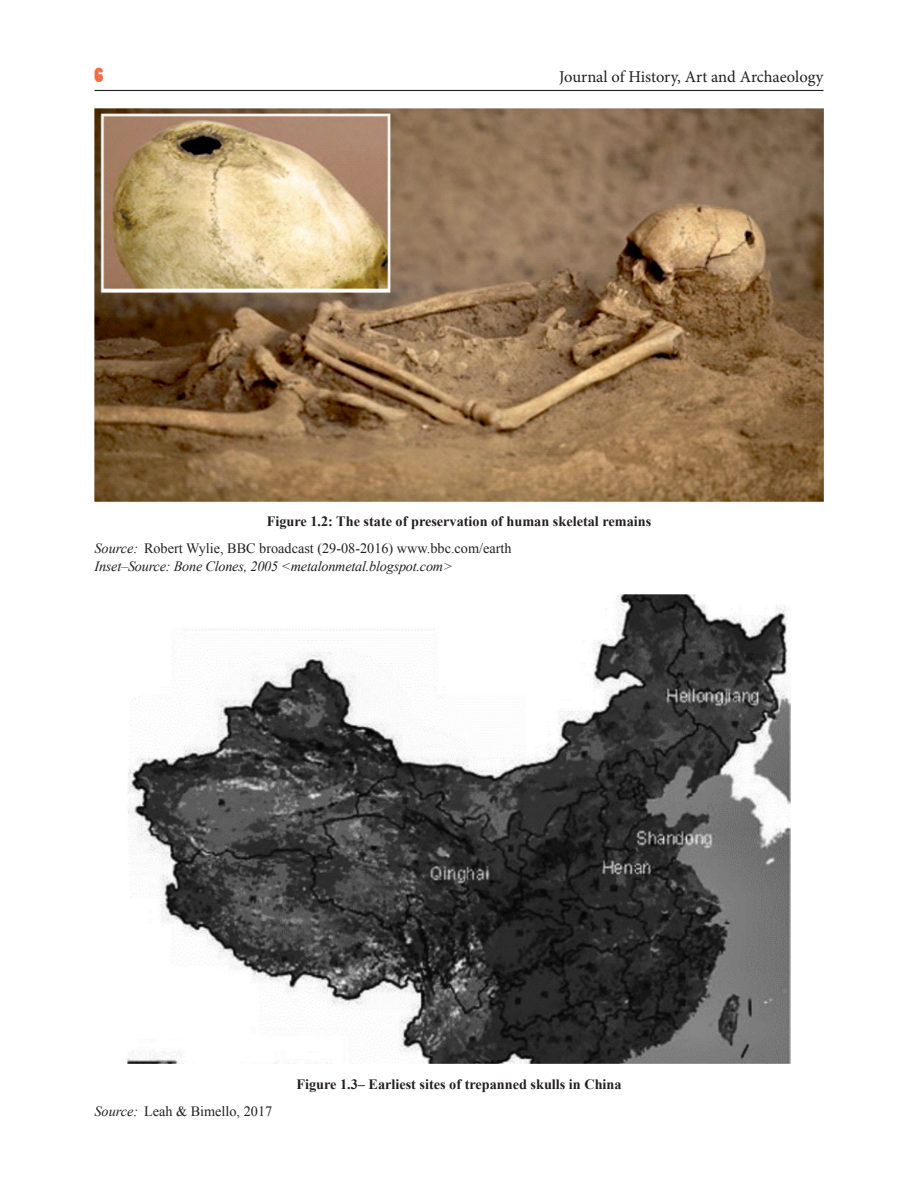
<style>
.page{position:relative;width:918px;height:1188px;background:#fff}
.page>*{position:absolute;margin:0;border:0;box-sizing:border-box;transform-origin:0 0}
.t1{font:19.5px "Poplar Std";color:#f26b41}
.t2{font:16.5px "Minion Pro";letter-spacing:-.005em;color:#231f20}
.t3{font:700 14.25px "Times New Roman";color:#231f20}
.source{font:14.25px "Times New Roman";color:#231f20}
.source-2{font:italic 14.25px "Times New Roman";letter-spacing:-.015em;color:#231f20}
.s1{font-style:italic}
</style>
<div class="page">
<hr style="left:94px;top:90px;width:730px;height:1px;background:#231f20">
<img style="left:94px;top:108px;width:730px;height:393px">
<img style="left:127px;top:594px;width:664px;height:470px">
<h1 class="t1" style="left:94px;top:65px;width:10px">6</h1>
<p class="t2" style="left:559px;top:66px;width:266px">Journal of History, Art and Archaeology</p>
<p class="t3" style="left:267px;top:512px;width:386px">Figure 1.2: The state of preservation of human skeletal remains</p>
<p class="source" style="left:94px;top:539px;width:419px"><span class="s1">Source:</span> Robert Wylie, BBC broadcast (29-08-2016) www.bbc.com/earth</p>
<p class="source-2" style="left:94px;top:556px;width:360px">Inset–Source: Bone Clones, 2005 &lt;metalonmetal.blogspot.com&gt;</p>
<p class="source" style="left:94px;top:1101px;width:179px"><span class="s1">Source:</span> Leah &amp; Bimello, 2017</p>
<p class="t3" style="left:296px;top:1074px;width:327px">Figure 1.3– Earliest sites of trepanned skulls in China</p>
</div>
